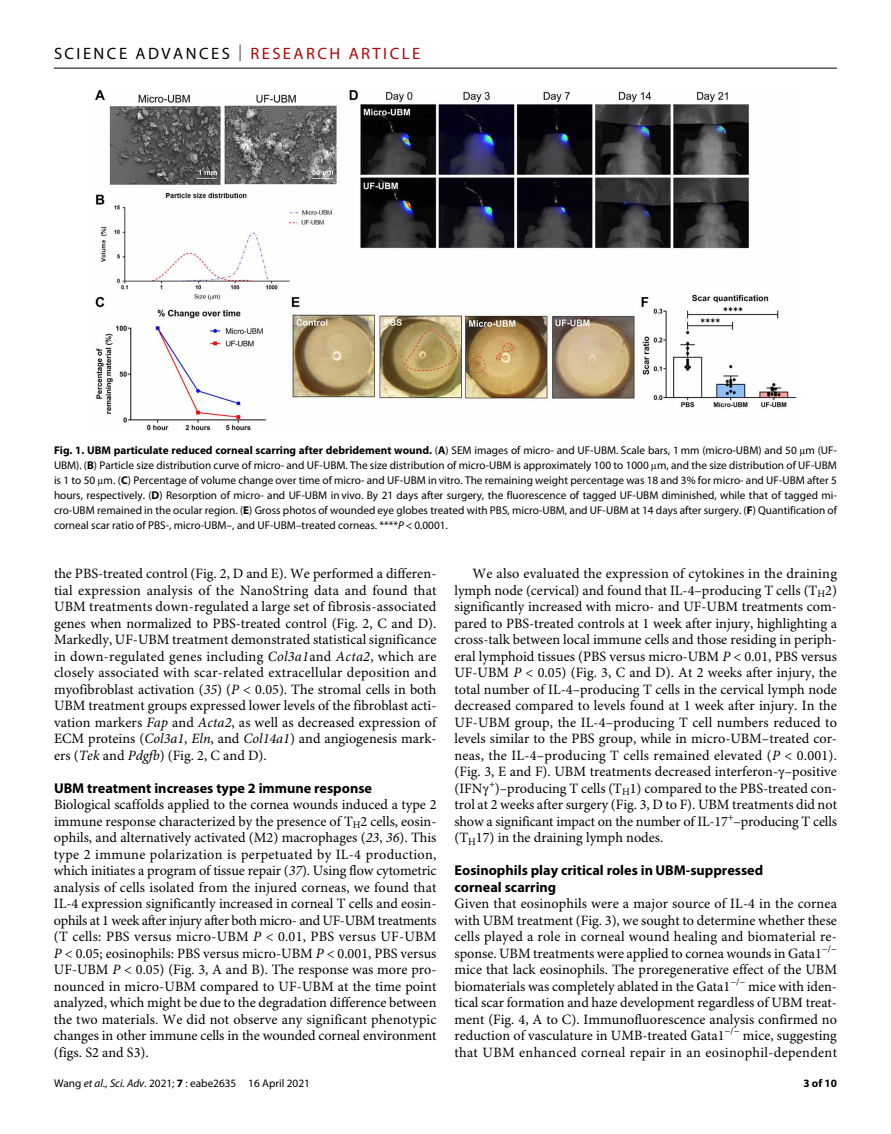
<style>
.page{position:relative;width:891px;height:1134px;background:#fff}
.page>*{position:absolute;margin:0;border:0;box-sizing:border-box;transform-origin:0 0}
.t1{font:16.5px "Myriad Pro";letter-spacing:.15em;color:#000}
.t2{font:14.25px/16.5px "Minion Pro";color:#000;text-align:justify}
.t3{font:700 14.25px/16.5px "Myriad Pro";color:#000}
.t4{font:11.25px/15px "Myriad Pro";color:#000;text-align:justify}
.t5{font:700 11.25px "Myriad Pro";color:#000}
.s1{font-weight:300}
.s2{color:#b10508}
.s3{font-weight:700}
.s4{font-style:italic}
</style>
<div class="page">
<hr style="left:54px;top:68px;width:783px;height:1px;background:#000">
<img style="left:95px;top:90px;width:701px;height:341px">
<p class="t1" style="left:54px;top:40px;width:368px">SCIENCE ADVANCES <span class="s1">|</span> <span class="s2">RESEARCH ARTICLE</span></p>
<p class="t4" style="left:54px;top:443px;width:785px"><span class="s3">Fig. 1. UBM particulate reduced corneal scarring after debridement wound.</span> (<span class="s3">A</span>) SEM images of micro- and UF-UBM. Scale bars, 1 mm (micro-UBM) and 50 m (UF-UBM). (<span class="s3">B</span>) Particle size distribution curve of micro- and UF-UBM. The size distribution of micro-UBM is approximately 100 to 1000 m, and the size distribution of UF-UBM is 1 to 50 m. (<span class="s3">C</span>) Percentage of volume change over time of micro- and UF-UBM in vitro. The remaining weight percentage was 18 and 3% for micro- and UF-UBM after 5 hours, respectively. (<span class="s3">D</span>) Resorption of micro- and UF-UBM in vivo. By 21 days after surgery, the fluorescence of tagged UF-UBM diminished, while that of tagged mi&shy;cro-UBM remained in the ocular region. (<span class="s3">E</span>) Gross photos of wounded eye globes treated with PBS, micro-UBM, and UF-UBM at 14 days after surgery. (<span class="s3">F</span>) Quantification of corneal scar ratio of PBS-, micro-UBM–, and UF-UBM–treated corneas. ****<span class="s4">P</span> &lt; 0.0001.</p>
<p class="t2" style="left:54px;top:567px;width:384px">the PBS-treated control (Fig. 2, D and E). We performed a differen&shy;tial expression analysis of the NanoString data and found that UBM treatments down-regulated a large set of fibrosis-associated genes when normalized to PBS-treated control (Fig. 2, C and D).<br>Markedly, UF-UBM treatment demonstrated statistical significance in down-regulated genes including <span class="s4">Col3a1</span>and <span class="s4">Acta2</span>, which are closely associated with scar-related extracellular deposition and myofibroblast activation (<span class="s4">35</span>) (<span class="s4">P</span> &lt; 0.05). The stromal cells in both UBM treatment groups expressed lower levels of the fibroblast acti&shy;vation markers <span class="s4">Fap</span> and <span class="s4">Acta2</span>, as well as decreased expression of ECM proteins (<span class="s4">Col3a1</span>, <span class="s4">Eln</span>, and <span class="s4">Col14a1</span>) and angiogenesis mark&shy;ers (<span class="s4">Tek</span> and <span class="s4">Pdgfb</span>) (Fig. 2, C and D).</p>
<p class="t3" style="left:54px;top:779px;width:320px">UBM treatment increases type 2 immune response</p>
<p class="t2" style="left:54px;top:798px;width:384px">Biological scaffolds applied to the cornea wounds induced a type 2 immune response characterized by the presence of T<sub>H</sub>2 cells, eosin&shy;ophils, and alternatively activated (M2) macrophages (<span class="s4">23</span>, <span class="s4">36</span>). This type 2 immune polarization is perpetuated by IL-4 production, which initiates a program of tissue repair (<span class="s4">37</span>). Using flow cytometric analysis of cells isolated from the injured corneas, we found that IL-4 expression significantly increased in corneal T cells and eosin&shy;ophils at 1 week after injury after both micro- and UF-UBM treatments (T cells: PBS versus micro-UBM <span class="s4">P</span> &lt; 0.01, PBS versus UF-UBM <span class="s4">P</span> &lt; 0.05; eosinophils: PBS versus micro-UBM <span class="s4">P</span> &lt; 0.001, PBS versus UF-UBM <span class="s4">P</span> &lt; 0.05) (Fig. 3, A and B). The response was more pro&shy;nounced in micro-UBM compared to UF-UBM at the time point analyzed, which might be due to the degradation difference between the two materials. We did not observe any significant phenotypic changes in other immune cells in the wounded corneal environment (figs. S2 and S3).</p>
<p class="t4" style="left:54px;top:1076px;width:257px">Wang <span class="s4">et al</span>., <span class="s4">Sci. Adv.</span> 2021; <span class="s3">7</span> : eabe2635 16 April 2021</p>
<p class="t2" style="left:454px;top:567px;width:384px;text-indent:18px">We also evaluated the expression of cytokines in the draining lymph node (cervical) and found that IL-4–producing T cells (T<sub>H</sub>2) significantly increased with micro- and UF-UBM treatments com&shy;pared to PBS-treated controls at 1 week after injury, highlighting a cross-talk between local immune cells and those residing in periph&shy;eral lymphoid tissues (PBS versus micro-UBM <span class="s4">P</span> &lt; 0.01, PBS versus UF-UBM <span class="s4">P</span> &lt; 0.05) (Fig. 3, C and D). At 2 weeks after injury, the total number of IL-4–producing T cells in the cervical lymph node decreased compared to levels found at 1 week after injury. In the UF-UBM group, the IL-4–producing T cell numbers reduced to levels similar to the PBS group, while in micro-UBM–treated cor&shy;neas, the IL-4–producing T cells remained elevated (<span class="s4">P</span> &lt; 0.001). (Fig. 3, E and F). UBM treatments decreased interferon- –positive (IFN <sup>+</sup>)–producing T cells (T<sub>H</sub>1) compared to the PBS-treated con&shy;trol at 2 weeks after surgery (Fig. 3, D to F). UBM treatments did not show a significant impact on the number of IL-17<sup>+</sup>–producing T cells (T<sub>H</sub>17) in the draining lymph nodes.</p>
<p class="t3" style="left:455px;top:861px;width:310px">Eosinophils play critical roles in UBM-suppressed corneal scarring</p>
<p class="t2" style="left:454px;top:897px;width:384px">Given that eosinophils were a major source of IL-4 in the cornea with UBM treatment (Fig. 3), we sought to determine whether these cells played a role in corneal wound healing and biomaterial re&shy;sponse. UBM treatments were applied to cornea wounds in Gata1<sup>−/− </sup>mice that lack eosinophils. The proregenerative effect of the UBM biomaterials was completely ablated in the Gata1<sup>−/−</sup> mice with iden&shy;tical scar formation and haze development regardless of UBM treat&shy;ment (Fig. 4, A to C). Immunofluorescence analysis confirmed no reduction of vasculature in UMB-treated Gata1<sup>−/−</sup> mice, suggesting that UBM enhanced corneal repair in an eosinophil-dependent</p>
<p class="t5" style="left:803px;top:1074px;width:35px">3 of 10</p>
</div>
